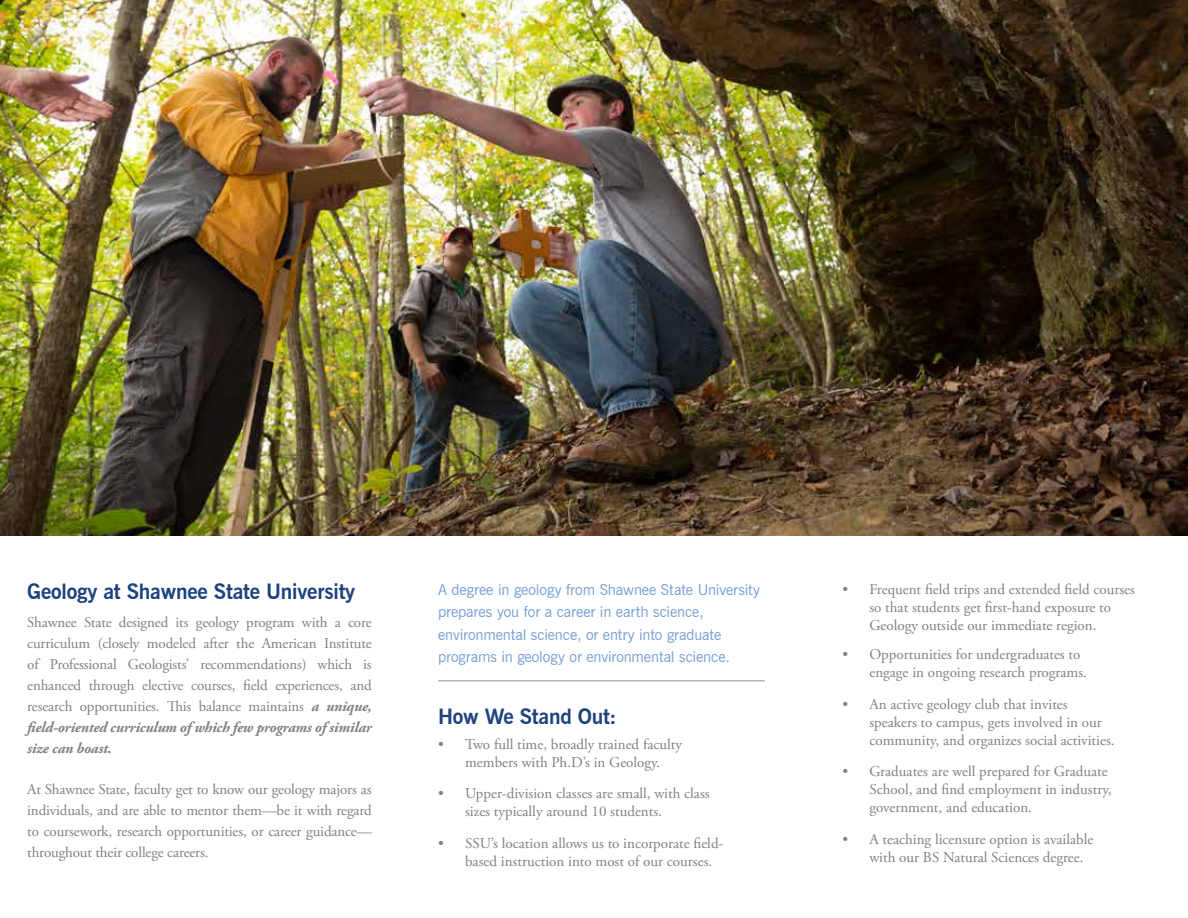
<style>
.page{position:relative;width:1188px;height:918px;background:#fff}
.page>*{position:absolute;margin:0;border:0;box-sizing:border-box;transform-origin:0 0}
.t1{font:700 21px "News Gothic BT";letter-spacing:-.01em;color:#1e427d}
.t2{font:15px/18px "Adobe Garamond Pro";color:#7e8083}
.t3{font:15px/22.5px "News Gothic BT";letter-spacing:-.005em;color:#739dd2}
.s1{font-weight:700;font-style:italic}
</style>
<div class="page">
<img style="left:0;top:0;width:1188px;height:536px">
<hr style="left:438px;top:680px;width:327px;height:1px;background:#b3b4b6">
<h1 class="t1" style="left:27px;top:579px;width:330px">Geology at Shawnee State University</h1>
<p class="t2" style="left:27px;top:612px;width:346px;line-height:21px;text-align:justify">Shawnee State designed its geology program with a core curriculum (closely modeled after the American Institute of Professional Geologists’ recommendations) which is enhanced through elective courses, field experiences, and research opportunities. This balance maintains <span class="s1">a unique, field-oriented curriculum of which few programs of similar size can boast.</span></p>
<p class="t2" style="left:27px;top:780px;width:346px;line-height:21px;text-align:justify">At Shawnee State, faculty get to know our geology majors as individuals, and are able to mentor them—be it with regard to coursework, research opportunities, or career guidance— throughout their college careers.</p>
<p class="t3" style="left:438px;top:578px;width:324px">A degree in geology from Shawnee State University prepares you for a career in earth science, environmental science, or entry into graduate programs in geology or environmental science.</p>
<p class="t2" style="left:869px;top:581px;width:267px;text-indent:-27px">• Frequent field trips and extended field courses so that students get first-hand exposure to<br>Geology outside our immediate region.</p>
<p class="t2" style="left:869px;top:646px;width:219px;text-indent:-27px">• Opportunities for undergraduates to engage in ongoing research programs.</p>
<p class="t2" style="left:869px;top:695px;width:247px;text-indent:-27px">• An active geology club that invites speakers to campus, gets involved in our community, and organizes social activities.</p>
<p class="t2" style="left:869px;top:763px;width:244px;text-indent:-27px">• Graduates are well prepared for Graduate<br>School, and find employment in industry, government, and education.</p>
<p class="t2" style="left:869px;top:830px;width:226px;text-indent:-27px">• A teaching licensure option is available with our BS Natural Sciences degree.</p>
<h1 class="t1" style="left:438px;top:704px;width:180px">How We Stand Out:</h1>
<p class="t2" style="left:438px;top:735px;width:245px;text-align:center">• Two full time, broadly trained faculty members with Ph.D’s in Geology.</p>
<p class="t2" style="left:465px;top:785px;width:246px;text-indent:-27px">• Upper-division classes are small, with class sizes typically around 10 students.</p>
<p class="t2" style="left:465px;top:834px;width:260px;text-indent:-27px">• SSU’s location allows us to incorporate field&shy;based instruction into most of our courses.</p>
</div>
